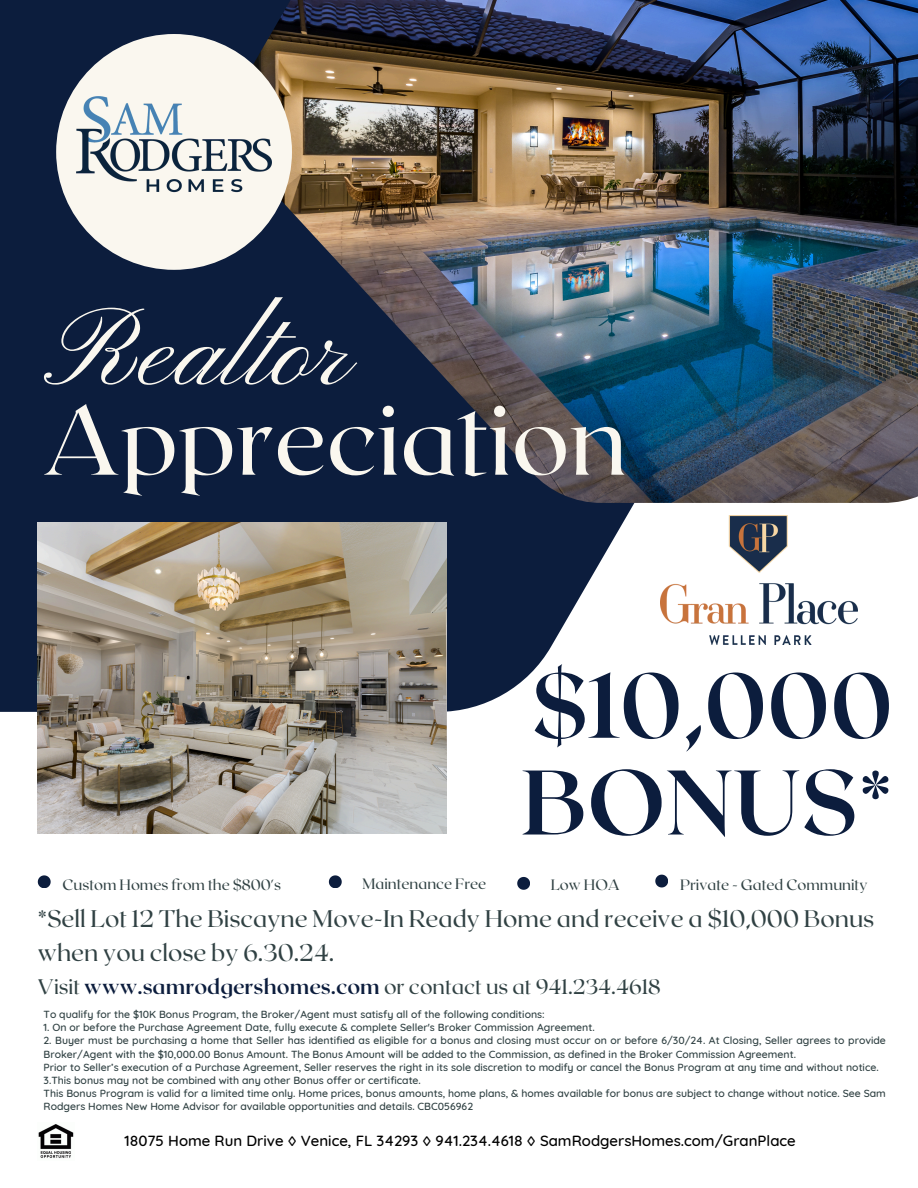
<style>
.page{position:relative;width:918px;height:1188px;background:#fff}
.page>*{position:absolute;margin:0;border:0;box-sizing:border-box;transform-origin:0 0}
.t1{font:112.35px "Pinyon Script";color:#faf7ef}
.t2{font:97.35px "Roxborough CF";color:#faf7ef}
.t3{font:700 91.35px/96.8px "Roxborough CF";color:#0c1d3d}
.t4{font:24px/34.8px "Roxborough CF";color:#304143}
.t5{font:21px "Roxborough CF";color:#304143}
.t6{font:500 15px "Quicksand";color:#000}
.t7{font:15px "Roxborough CF";color:#304143}
.t8{font:500 10.5px/13.2px "Quicksand";color:#304143}
.s1{font-weight:700;color:#0c1d3d}
</style>
<div class="page">
<svg style="left:0;top:0;width:737px;height:712px;fill:#0c1d3d"></svg>
<img style="left:238px;top:0;width:680px;height:503px">
<div style="left:56px;top:34px;width:236px;height:236px;background:#faf7ef;border-radius:50%"></div>
<img style="left:76px;top:96px;width:195px;height:97px">
<img style="left:38px;top:1124px;width:36px;height:34px">
<img style="left:38px;top:523px;width:408px;height:310px">
<img style="left:661px;top:516px;width:197px;height:129px">
<svg style="left:38px;top:875px;width:12px;height:13px"></svg>
<svg style="left:655px;top:875px;width:13px;height:12px"></svg>
<svg style="left:329px;top:875px;width:12px;height:13px"></svg>
<svg style="left:517px;top:877px;width:13px;height:12px"></svg>
<p class="t1" style="left:61px;top:288px;width:297px">Realtor</p>
<h2 class="t2" style="left:42px;top:377px;width:587px">Appreciation</h2>
<p class="t3" style="left:521px;top:653px;width:373px">$10,000<br>BONUS*</p>
<p class="t7" style="left:63px;top:875px;width:220px">Custom Homes from the $800's</p>
<p class="t7" style="left:362px;top:874px;width:125px">Maintenance Free</p>
<p class="t7" style="left:551px;top:875px;width:71px">Low HOA</p>
<p class="t7" style="left:680px;top:875px;width:189px">Private - Gated Community</p>
<p class="t4" style="left:38px;top:900px;width:838px">*Sell Lot 12 The Biscayne Move-In Ready Home and receive a $10,000 Bonus when you close by 6.30.24.</p>
<p class="t5" style="left:38px;top:973px;width:624px">Visit <span class="s1">www.samrodgershomes.com</span> or contact us at 941.234.4618</p>
<p class="t8" style="left:44px;top:1008px;width:503px">To qualify for the $10K Bonus Program, the Broker/Agent must satisfy all of the following conditions:</p>
<p class="t8" style="left:44px;top:1021px;width:553px">1. On or before the Purchase Agreement Date, fully execute &amp; complete Seller's Broker Commission Agreement.</p>
<p class="t8" style="left:44px;top:1034px;width:844px">2. Buyer must be purchasing a home that Seller has identified as eligible for a bonus and closing must occur on or before 6/30/24. At Closing, Seller agrees to provide<br>Broker/Agent with the $10,000.00 Bonus Amount. The Bonus Amount will be added to the Commission, as defined in the Broker Commission Agreement.</p>
<p class="t8" style="left:44px;top:1060px;width:837px">Prior to Seller’s execution of a Purchase Agreement, Seller reserves the right in its sole discretion to modify or cancel the Bonus Program at any time and without notice.</p>
<p class="t8" style="left:44px;top:1073px;width:379px">3.This bonus may not be combined with any other Bonus offer or certificate.</p>
<h4 class="t8" style="left:44px;top:1086px;width:844px">This Bonus Program is valid for a limited time only. Home prices, bonus amounts, home plans, &amp; homes available for bonus are subject to change without notice. See Sam<br>Rodgers Homes New Home Advisor for available opportunities and details. CBC056962</h4>
<p class="t6" style="left:124px;top:1131px;width:673px">18075 Home Run Drive ◊ Venice, FL 34293 ◊ 941.234.4618 ◊ SamRodgersHomes.com/GranPlace</p>
</div>
